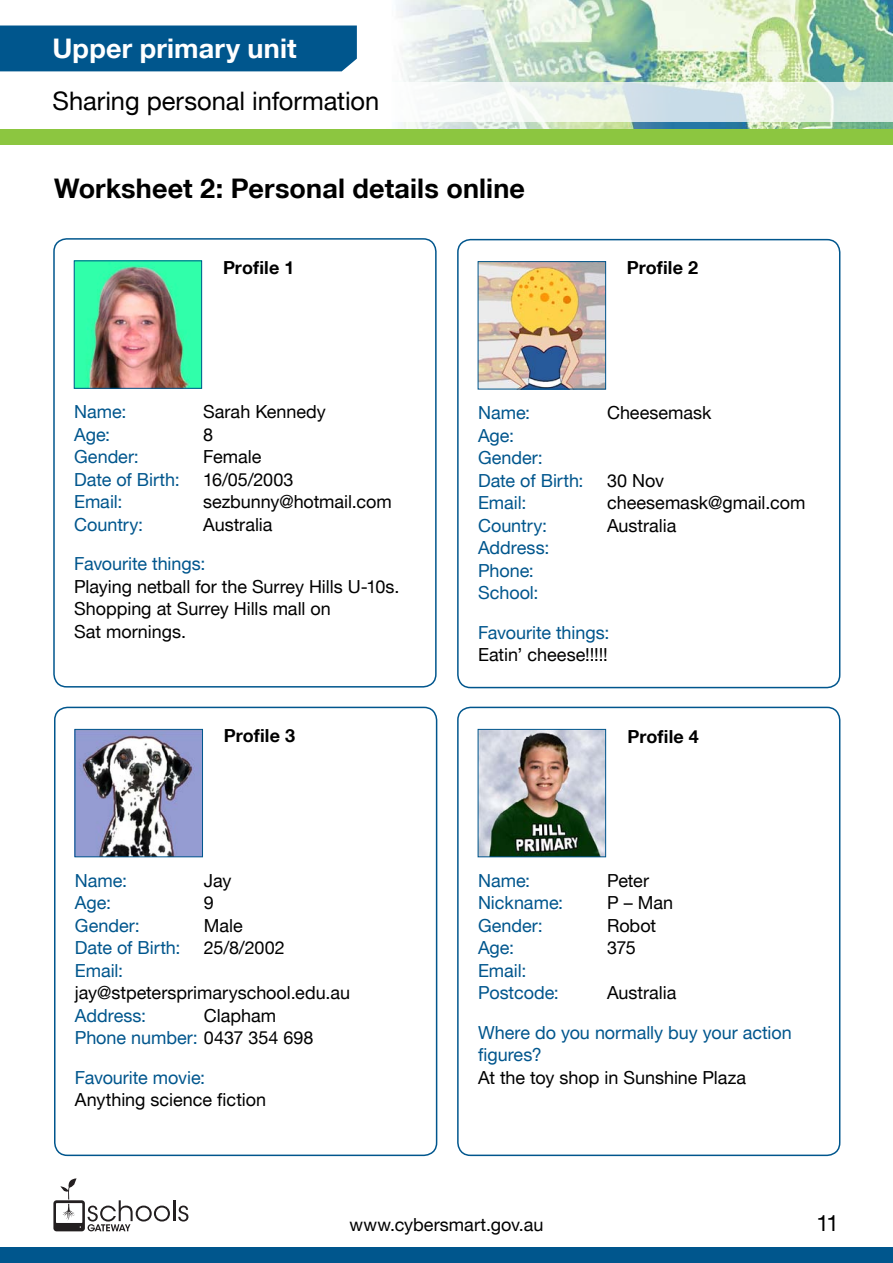
<style>
.page{position:relative;width:893px;height:1263px;background:#fff}
.page>*{position:absolute;margin:0;border:0;box-sizing:border-box;transform-origin:0 0}
.Content_Header{font:700 27px "Helvetica Neue LT";letter-spacing:.005em;color:#000}
.t1{font:700 27px "Helvetica Neue LT";letter-spacing:.005em;color:#fff}
.t2{font:25.5px "Helvetica Neue LT";color:#000}
.t3{font:22.5px "Helvetica Neue LT";color:#000}
.t4{font:18px/22.5px "Helvetica Neue LT";color:#000}
.t5{font:18px/22.5px "Helvetica Neue LT";color:#00568d}
.t6{font:700 18px "Helvetica Neue LT";letter-spacing:.005em;color:#000}
.s1{color:#00568d}
.s2{color:#000}
</style>
<div class="page">
<img style="left:0;top:0;width:893px;height:129px">
<div style="left:0;top:1248px;width:893px;height:15px;background:#00568d"></div>
<div style="left:0;top:129px;width:893px;height:16px;background:#8cc640"></div>
<svg style="left:0;top:82px;width:893px;height:39px"></svg>
<div style="left:0;top:26px;width:357px;height:45px;background:#00568d"></div>
<div style="left:53px;top:238px;width:384px;height:449px;border:2px solid #00568d;border-radius:13px"></div>
<img style="left:76px;top:262px;width:124px;height:125px">
<div style="left:457px;top:239px;width:383px;height:449px;border:2px solid #00568d;border-radius:13px"></div>
<img style="left:480px;top:263px;width:124px;height:124px">
<div style="left:54px;top:707px;width:383px;height:449px;border:2px solid #00568d;border-radius:13px"></div>
<img style="left:77px;top:731px;width:124px;height:124px">
<div style="left:457px;top:707px;width:383px;height:449px;border:2px solid #00568d;border-radius:13px"></div>
<img style="left:480px;top:731px;width:124px;height:124px">
<div style="left:478px;top:729px;width:128px;height:128px;border:1px solid #00568d"></div>
<div style="left:478px;top:261px;width:128px;height:128px;border:1px solid #00568d"></div>
<div style="left:75px;top:729px;width:128px;height:128px;border:1px solid #00568d"></div>
<div style="left:74px;top:260px;width:128px;height:129px;border:1px solid #00568d"></div>
<svg style="left:53px;top:1178px;width:117px;height:53px"></svg>
<hr style="left:173px;top:1200px;width:2px;height:21px;background:#231f20">
<svg style="left:178px;top:1205px;width:10px;height:16px"></svg>
<h1 class="t1" style="left:53px;top:31px;width:246px">Upper primary unit</h1>
<h2 class="t2" style="left:53px;top:85px;width:328px">Sharing personal information</h2>
<p class="Content_Header" style="left:54px;top:172px;width:473px">Worksheet 2: Personal details online</p>
<p class="t6" style="left:223px;top:256px;width:73px">Profile 1</p>
<p class="t6" style="left:627px;top:257px;width:73px">Profile 2</p>
<p class="t5" style="left:74px;top:400px;width:54px">Name:</p>
<p class="t4" style="left:203px;top:400px;width:124px">Sarah Kennedy</p>
<p class="t5" style="left:74px;top:423px;width:38px">Age:</p>
<p class="t4" style="left:203px;top:423px;width:12px">8</p>
<p class="t5" style="left:74px;top:445px;width:66px">Gender:</p>
<p class="t4" style="left:203px;top:445px;width:60px">Female</p>
<p class="t5" style="left:74px;top:468px;width:107px">Date of Birth:</p>
<p class="t4" style="left:203px;top:468px;width:92px">16/05/2003</p>
<p class="t5" style="left:74px;top:490px;width:50px">Email:</p>
<p class="t4" style="left:203px;top:490px;width:190px">sezbunny@hotmail.com</p>
<p class="t5" style="left:74px;top:513px;width:71px">Country:</p>
<p class="t4" style="left:203px;top:513px;width:71px">Australia</p>
<p class="t5" style="left:74px;top:552px;width:133px">Favourite things:</p>
<p class="t4" style="left:74px;top:575px;width:327px">Playing netball for the Surrey Hills U-10s.</p>
<p class="t4" style="left:74px;top:597px;width:258px">Shopping at Surrey Hills mall on</p>
<p class="t4" style="left:74px;top:620px;width:113px">Sat mornings.</p>
<p class="t6" style="left:224px;top:725px;width:73px">Profile 3</p>
<p class="t5" style="left:75px;top:869px;width:54px">Name:</p>
<p class="t4" style="left:204px;top:869px;width:29px">Jay</p>
<p class="t5" style="left:75px;top:891px;width:38px">Age:</p>
<p class="t4" style="left:204px;top:891px;width:12px">9</p>
<p class="t5" style="left:75px;top:914px;width:66px">Gender:</p>
<p class="t4" style="left:204px;top:914px;width:40px">Male</p>
<p class="t5" style="left:75px;top:936px;width:107px">Date of Birth:</p>
<p class="t4" style="left:204px;top:936px;width:82px">25/8/2002</p>
<p class="t4" style="left:75px;top:959px;width:277px"><span class="s1">Email: </span>jay@stpetersprimaryschool.edu.au</p>
<p class="t5" style="left:75px;top:1004px;width:73px">Address:</p>
<p class="t4" style="left:204px;top:1004px;width:74px">Clapham</p>
<p class="t5" style="left:75px;top:1026px;width:240px">Phone number: <span class="s2">0437 354 698</span></p>
<p class="t5" style="left:75px;top:1066px;width:132px">Favourite movie:</p>
<p class="t4" style="left:75px;top:1088px;width:193px">Anything science fiction</p>
<p class="t5" style="left:478px;top:401px;width:54px">Name:</p>
<p class="t4" style="left:607px;top:401px;width:106px">Cheesemask</p>
<p class="t5" style="left:478px;top:424px;width:38px">Age:</p>
<p class="t5" style="left:478px;top:446px;width:66px">Gender:</p>
<p class="t5" style="left:478px;top:469px;width:107px">Date of Birth:</p>
<p class="t4" style="left:607px;top:469px;width:58px">30 Nov</p>
<p class="t5" style="left:478px;top:491px;width:50px">Email:</p>
<p class="t4" style="left:607px;top:491px;width:200px">cheesemask@gmail.com</p>
<p class="t5" style="left:478px;top:514px;width:71px">Country:</p>
<p class="t4" style="left:607px;top:514px;width:71px">Australia</p>
<p class="t5" style="left:478px;top:536px;width:73px">Address:</p>
<p class="t5" style="left:478px;top:559px;width:57px">Phone:</p>
<p class="t5" style="left:478px;top:581px;width:62px">School:</p>
<p class="t5" style="left:478px;top:621px;width:133px">Favourite things:</p>
<p class="t4" style="left:478px;top:643px;width:131px">Eatin’ cheese!!!!!</p>
<p class="t6" style="left:627px;top:725px;width:73px">Profile 4</p>
<p class="t5" style="left:478px;top:869px;width:54px">Name:</p>
<p class="t4" style="left:607px;top:869px;width:43px">Peter</p>
<p class="t5" style="left:478px;top:891px;width:87px">Nickname:</p>
<p class="t4" style="left:607px;top:891px;width:68px">P – Man</p>
<p class="t5" style="left:478px;top:914px;width:66px">Gender:</p>
<p class="t4" style="left:607px;top:914px;width:51px">Robot</p>
<p class="t5" style="left:478px;top:936px;width:38px">Age:</p>
<p class="t4" style="left:607px;top:936px;width:30px">375</p>
<p class="t5" style="left:478px;top:959px;width:82px">Email:<br>Postcode:</p>
<p class="t4" style="left:607px;top:981px;width:71px">Australia</p>
<p class="t5" style="left:478px;top:1021px;width:315px">Where do you normally buy your action figures?</p>
<p class="t4" style="left:478px;top:1066px;width:270px">At the toy shop in Sunshine Plaza</p>
<p class="t4" style="left:350px;top:1213px;width:195px">www.cybersmart.gov.au</p>
<p class="t3" style="left:816px;top:1209px;width:24px">11</p>
</div>
